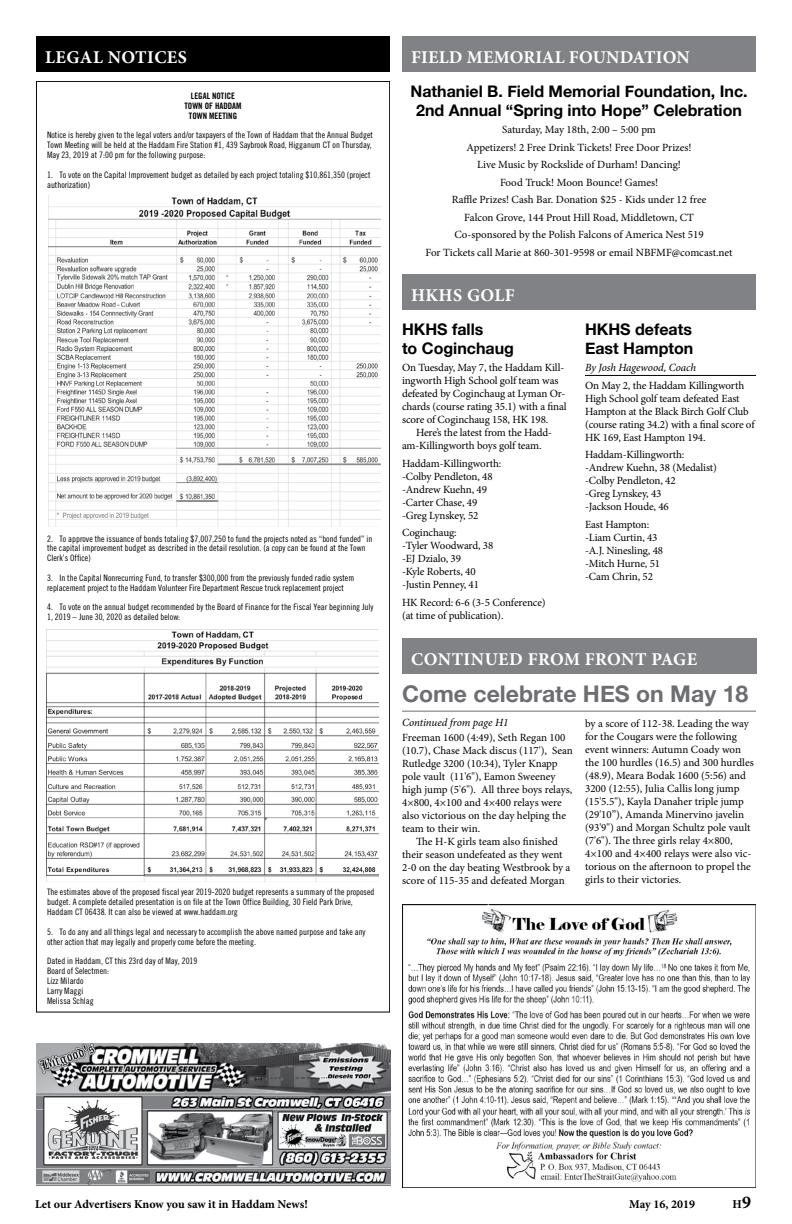
<style>
.page{position:relative;width:792px;height:1224px;background:#fff}
.page>*{position:absolute;margin:0;border:0;box-sizing:border-box;transform-origin:0 0}
.t1{font:700 23px "Helvetica Neue";color:#6d6e71}
.t2{font:700 18px "Minion Pro";letter-spacing:.01em;color:#fff}
.t3{font:700 16px/19px "Helvetica Neue";color:#000}
.t4{font:700 12px "Minion Pro";color:#000}
.t5{font:11px/13px "Minion Pro";letter-spacing:-.005em;color:#000}
.t6{font:italic 11px "Minion Pro";letter-spacing:-.005em;color:#000}
.t7{font:8.8px/9.8px "Trade Gothic Cond Eighteen";color:#000}
.t8{font:8.8px/9.8px "Trade Gothic Bold Cond Twenty";color:#000;text-align:center}
.s1{font-size:18px}
</style>
<div class="page">
<div style="left:402px;top:36px;width:354px;height:36px;background:#808285"></div>
<hr style="left:585px;top:375px;width:171px;height:1px;background:#000">
<img style="left:402px;top:904px;width:354px;height:283px">
<div style="left:36px;top:36px;width:354px;height:36px;background:#000"></div>
<img style="left:48px;top:195px;width:332px;height:332px">
<img style="left:46px;top:630px;width:332px;height:251px">
<div style="left:402px;top:274px;width:354px;height:36px;background:#808285"></div>
<img style="left:36px;top:1044px;width:354px;height:142px">
<div style="left:402px;top:638px;width:354px;height:36px;background:#808285"></div>
<hr style="left:402px;top:711px;width:354px;height:1px;background:#6d6e71">
<h2 class="t2" style="left:45px;top:44px;width:143px">LEGAL NOTICES</h2>
<p class="t8" style="left:185px;top:91px;width:59px">LEGAL NOTICE<br>TOWN OF HADDAM<br>TOWN MEETING</p>
<p class="t7" style="left:47px;top:130px;width:327px;text-align:justify">Notice is hereby given to the legal voters and/or taxpayers of the Town of Haddam that the Annual Budget Town Meeting will be held at the Haddam Fire Station #1, 439 Saybrook Road, Higganum CT on Thursday, May 23, 2019 at 7:00 pm for the following purpose:</p>
<p class="t7" style="left:47px;top:170px;width:325px">1. To vote on the Capital Improvement budget as detailed by each project totaling $10,861,350 (project authorization)</p>
<p class="t7" style="left:47px;top:533px;width:327px">2. To approve the issuance of bonds totaling $7,007,250 to fund the projects noted as “bond funded” in the capital improvement budget as described in the detail resolution. (a copy can be found at the Town<br>Clerk’s Office)</p>
<p class="t7" style="left:47px;top:573px;width:309px">3. In the Capital Nonrecurring Fund, to transfer $300,000 from the previously funded radio system replacement project to the Haddam Volunteer Fire Department Rescue truck replacement project</p>
<p class="t7" style="left:47px;top:602px;width:328px">4. To vote on the annual budget recommended by the Board of Finance for the Fiscal Year beginning July<br>1, 2019 – June 30, 2020 as detailed below:</p>
<p class="t7" style="left:47px;top:887px;width:329px">The estimates above of the proposed fiscal year 2019-2020 budget represents a summary of the proposed budget. A complete detailed presentation is on file at the Town Office Building, 30 Field Park Drive,<br>Haddam CT 06438. It can also be viewed at www.haddam.org</p>
<p class="t7" style="left:47px;top:927px;width:320px">5. To do any and all things legal and necessary to accomplish the above named purpose and take any other action that may legally and properly come before the meeting.</p>
<p class="t7" style="left:47px;top:956px;width:152px">Dated in Haddam, CT this 23rd day of May, 2019<br>Board of Selectmen:<br>Lizz Milardo<br>Larry Maggi<br>Melissa Schlag</p>
<h2 class="t2" style="left:411px;top:44px;width:280px">FIELD MEMORIAL FOUNDATION</h2>
<h3 class="t3" style="left:411px;top:82px;width:339px;text-align:center">Nathaniel B. Field Memorial Foundation, Inc.<br>2nd Annual “Spring into Hope” Celebration</h3>
<p class="t5" style="left:426px;top:121px;width:309px;line-height:17.5px;text-align:center">Saturday, May 18th, 2:00 – 5:00 pm<br>Appetizers! 2 Free Drink Tickets! Free Door Prizes!<br>Live Music by Rockslide of Durham! Dancing!<br>Food Truck! Moon Bounce! Games!<br>Raffle Prizes! Cash Bar. Donation $25 - Kids under 12 free<br>Falcon Grove, 144 Prout Hill Road, Middletown, CT<br>Co-sponsored by the Polish Falcons of America Nest 519<br>For Tickets call Marie at 860-301-9598 or email NBFMF@comcast.net</p>
<h2 class="t2" style="left:411px;top:282px;width:105px">HKHS GOLF</h2>
<h3 class="t3" style="left:402px;top:320px;width:113px">HKHS falls<br>to Coginchaug</h3>
<p class="t5" style="left:402px;top:361px;width:166px">On Tuesday, May 7, the Haddam Kill&shy;ingworth High School golf team was defeated by Coginchaug at Lyman Or&shy;chards (course rating 35.1) with a final score of Coginchaug 158, HK 198.</p>
<p class="t5" style="left:402px;top:426px;width:152px;text-indent:14px">Here’s the latest from the Hadd&shy;am-Killingworth boys golf team.</p>
<p class="t5" style="left:402px;top:457px;width:101px">Haddam-Killingworth: -Colby Pendleton, 48 -Andrew Kuehn, 49 -Carter Chase, 49 -Greg Lynskey, 52</p>
<p class="t5" style="left:402px;top:526px;width:93px">Coginchaug:<br>-Tyler Woodward, 38 -EJ Dzialo, 39<br>-Kyle Roberts, 40 -Justin Penney, 41</p>
<p class="t5" style="left:402px;top:596px;width:145px">HK Record: 6-6 (3-5 Conference) (at time of publication).</p>
<h3 class="t3" style="left:585px;top:320px;width:110px">HKHS defeats<br>East Hampton</h3>
<p class="t6" style="left:585px;top:360px;width:112px">By Josh Hagewood, Coach</p>
<p class="t5" style="left:585px;top:379px;width:171px">On May 2, the Haddam Killingworth High School golf team defeated East Hampton at the Black Birch Golf Club (course rating 34.2) with a final score of HK 169, East Hampton 194.</p>
<p class="t5" style="left:585px;top:448px;width:133px">Haddam-Killingworth: -Andrew Kuehn, 38 (Medalist) -Colby Pendleton, 42<br>-Greg Lynskey, 43<br>-Jackson Houde, 46</p>
<p class="t5" style="left:585px;top:518px;width:80px">East Hampton: -Liam Curtin, 43 -A.J. Ninesling, 48 -Mitch Hurne, 51 -Cam Chrin, 52</p>
<h2 class="t2" style="left:411px;top:647px;width:288px">CONTINUED FROM FRONT PAGE</h2>
<h1 class="t1" style="left:402px;top:676px;width:348px">Come celebrate HES on May 18</h1>
<p class="t6" style="left:402px;top:715px;width:108px">Continued from page H1</p>
<p class="t5" style="left:585px;top:717px;width:170px">by a score of 112-38. Leading the way for the Cougars were the following event winners: Autumn Coady won the 100 hurdles (16.5) and 300 hurdles (48.9), Meara Bodak 1600 (5:56) and 3200 (12:55), Julia Callis long jump (15'5.5"), Kayla Danaher triple jump (29'10”), Amanda Minervino javelin (93'9") and Morgan Schultz pole vault (7'6"). The three girls relay 4×800, 4×100 and 4×400 relays were also vic&shy;torious on the afternoon to propel the girls to their victories.</p>
<p class="t5" style="left:402px;top:732px;width:172px">Freeman 1600 (4:49), Seth Regan 100 (10.7), Chase Mack discus (117'), Sean Rutledge 3200 (10:34), Tyler Knapp pole vault (11'6"), Eamon Sweeney high jump (5'6"). All three boys relays, 4×800, 4×100 and 4×400 relays were also victorious on the day helping the team to their win.</p>
<p class="t5" style="left:402px;top:836px;width:170px;text-indent:14px">The H-K girls team also finished their season undefeated as they went 2-0 on the day beating Westbrook by a score of 115-35 and defeated Morgan</p>
<p class="t4" style="left:35px;top:1196px;width:274px">Let our Advertisers Know you saw it in Haddam News!</p>
<p class="t4" style="left:629px;top:1196px;width:67px">May 16, 2019</p>
<p class="t4" style="left:733px;top:1196px;width:20px">H<span class="s1">9</span></p>
</div>
